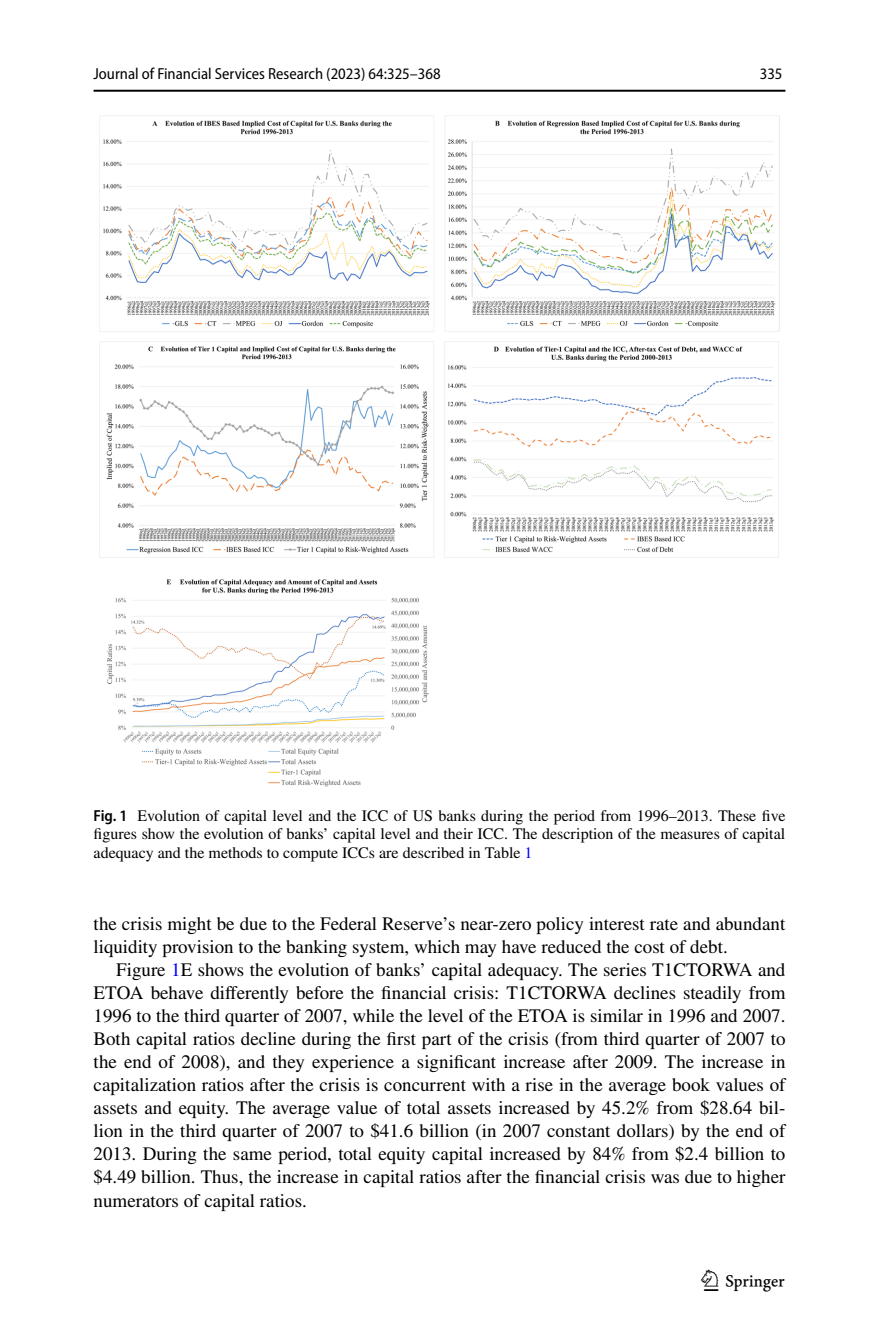
<style>
.page{position:relative;width:879px;height:1333px;background:#fff}
.page>*{position:absolute;margin:0;border:0;box-sizing:border-box;transform-origin:0 0}
.t1{font:30px "Springnew Regular 5";color:#000}
.t2{font:19px/23px "STIX";color:#000}
.t3{font:16px/18.4px "STIX";color:#000;text-align:justify}
.t4{font:semi-condensed 16px "Myriad Pro";color:#000}
.s1{font-family:"Myriad Pro";font-weight:600;font-stretch:semi-condensed}
.s2{color:#00f}
</style>
<div class="page">
<hr style="left:94px;top:90px;width:691px;height:2px;background:#000">
<img style="left:99px;top:116px;width:681px;height:670px">
<p class="t4" style="left:94px;top:65px;width:349px">Journal of Financial Services Research (2023) 64:325–368</p>
<p class="t4" style="left:760px;top:65px;width:24px">335</p>
<p class="t3" style="left:94px;top:807px;width:693px"><span class="s1">Fig. 1</span> Evolution of capital level and the ICC of US banks during the period from 1996–2013. These five figures show the evolution of banks’ capital level and their ICC. The description of the measures of capital adequacy and the methods to compute ICCs are described in Table <span class="s2">1</span></p>
<p class="t2" style="left:94px;top:913px;width:693px">the crisis might be due to the Federal Reserve’s near-zero policy interest rate and abundant liquidity provision to the banking system, which may have reduced the cost of debt.</p>
<p class="t2" style="left:94px;top:959px;width:693px;text-align:justify;text-indent:23px">Figure <span class="s2">1</span>E shows the evolution of banks’ capital adequacy. The series T1CTORWA and ETOA behave differently before the financial crisis: T1CTORWA declines steadily from 1996 to the third quarter of 2007, while the level of the ETOA is similar in 1996 and 2007.<br>Both capital ratios decline during the first part of the crisis (from third quarter of 2007 to the end of 2008), and they experience a significant increase after 2009. The increase in capitalization ratios after the crisis is concurrent with a rise in the average book values of assets and equity. The average value of total assets increased by 45.2% from $28.64 bil&shy;lion in the third quarter of 2007 to $41.6 billion (in 2007 constant dollars) by the end of 2013. During the same period, total equity capital increased by 84% from $2.4 billion to $4.49 billion. Thus, the increase in capital ratios after the financial crisis was due to higher numerators of capital ratios.</p>
<h1 class="t1" style="left:704px;top:1269px;width:83px">1 3</h1>
</div>
